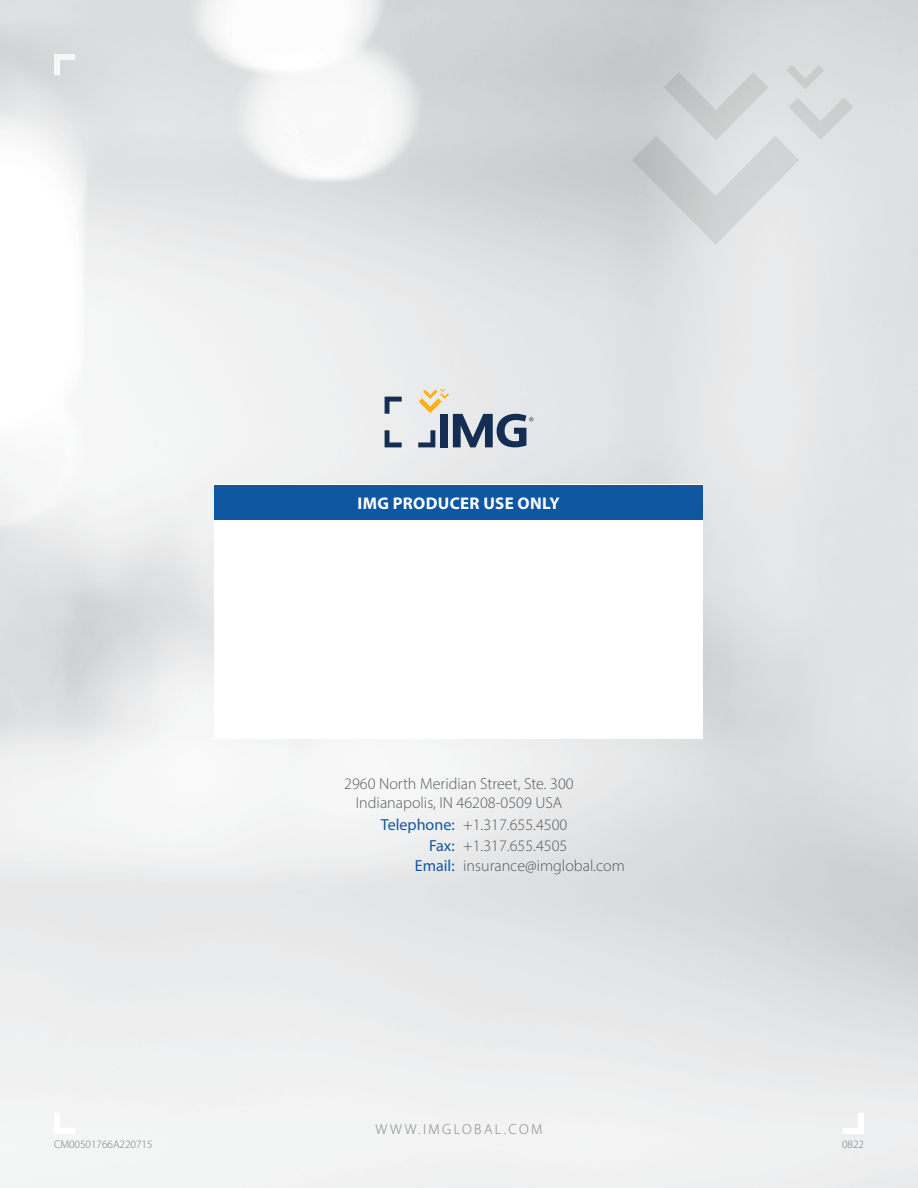
<style>
.page{position:relative;width:918px;height:1188px;background:#fff}
.page>*{position:absolute;margin:0;border:0;box-sizing:border-box;transform-origin:0 0}
.t1{font:700 16.95px "Myriad Pro";letter-spacing:.02em;color:#fff}
.t2{font:300 16.05px/19.2px "Myriad Pro";color:#58595b;text-align:center}
.t3{font:300 14.4px "Myriad Pro";letter-spacing:.17em;color:#808285}
.t4{font:300 11.25px "Myriad Pro";color:#77787b}
.s1{font-weight:400;color:#1057a2}
</style>
<div class="page">
<img style="left:0;top:0;width:918px;height:1188px">
<div style="left:215px;top:485px;width:488px;height:36px;background:#1057a2"></div>
<div style="left:215px;top:521px;width:488px;height:217px;background:#fff"></div>
<svg style="left:632px;top:65px;width:221px;height:180px"></svg>
<svg style="left:385px;top:397px;width:17px;height:17px"></svg>
<svg style="left:385px;top:430px;width:17px;height:17px"></svg>
<svg style="left:418px;top:389px;width:115px;height:58px"></svg>
<svg style="left:54px;top:54px;width:21px;height:21px"></svg>
<svg style="left:54px;top:1113px;width:21px;height:21px"></svg>
<svg style="left:843px;top:1113px;width:21px;height:21px"></svg>
<p class="t1" style="left:358px;top:492px;width:204px">IMG PRODUCER USE ONLY</p>
<p class="t2" style="left:344px;top:774px;width:231px">2960 North Meridian Street, Ste. 300<br>Indianapolis, IN 46208-0509 USA</p>
<p class="t2" style="left:381px;top:815px;width:188px"><span class="s1">Telephone:</span> +1.317.655.4500</p>
<p class="t2" style="left:429px;top:836px;width:140px"><span class="s1">Fax:</span> +1.317.655.4505</p>
<p class="t2" style="left:415px;top:856px;width:212px"><span class="s1">Email:</span> insurance@imglobal.com</p>
<p class="t3" style="left:376px;top:1121px;width:168px">WWW.IMGLOBAL.COM</p>
<p class="t4" style="left:54px;top:1138px;width:100px">CM00501766A220715</p>
<p class="t4" style="left:842px;top:1138px;width:23px">0822</p>
</div>
